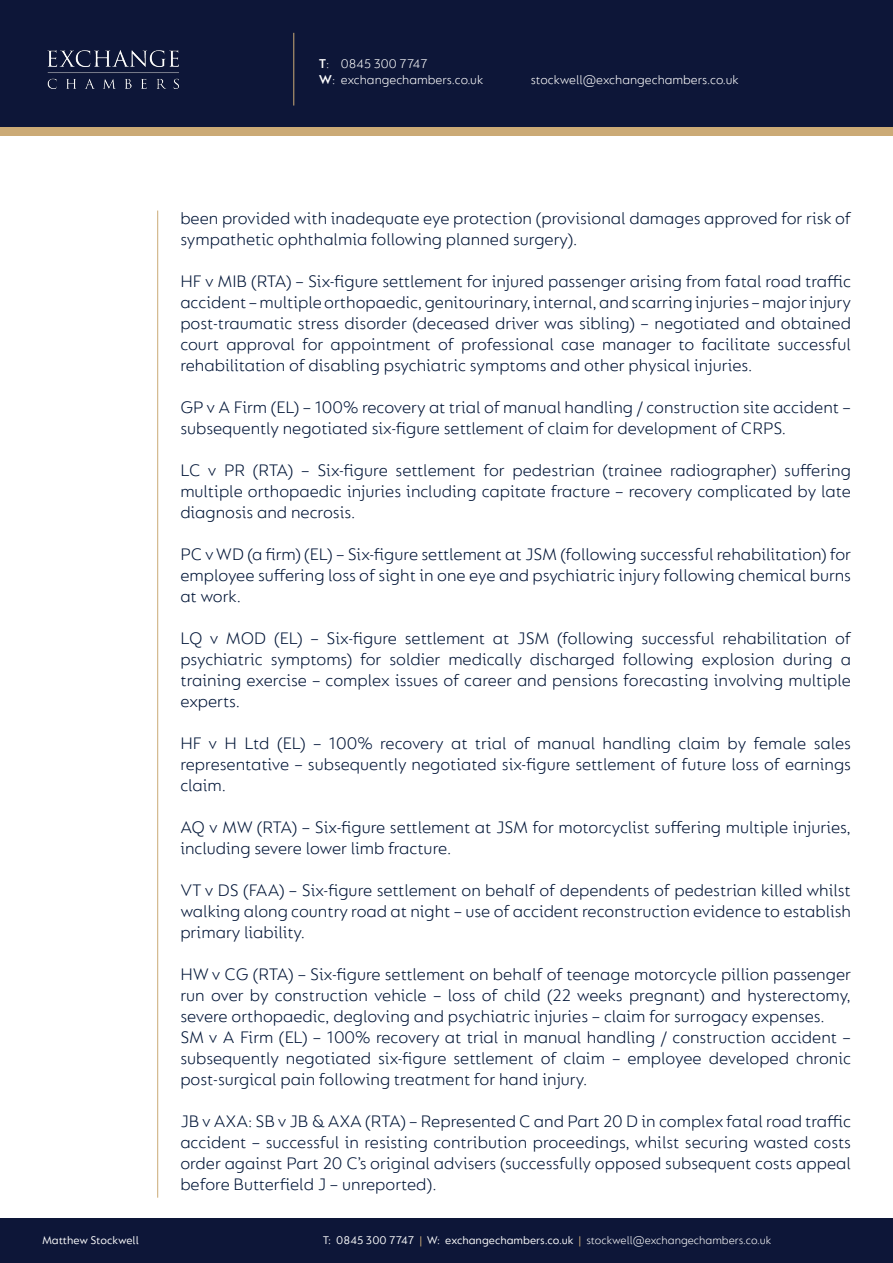
<style>
.page{position:relative;width:893px;height:1263px;background:#fff}
.page>*{position:absolute;margin:0;border:0;box-sizing:border-box;transform-origin:0 0}
.t1{font:300 18px/21px "FS Lucas";color:#001537;text-align:justify}
.t2{font:300 13.5px/16.2px "FS Lucas";color:#fff}
.t3{font:12px "FS Lucas";color:#fff}
.s1{font-weight:600}
.s2{color:#cbaa76}
.s3{font-weight:300}
</style>
<div class="page">
<div style="left:0;top:64px;width:893px;height:72px;background:#cbaa76"></div>
<div style="left:0;top:0;width:893px;height:127px;background:#0d1638"></div>
<div style="left:0;top:1219px;width:893px;height:44px;background:#0d1638"></div>
<img style="left:47px;top:50px;width:132px;height:39px">
<hr style="left:293px;top:33px;width:1px;height:73px;background:#cbaa76">
<hr style="left:157px;top:211px;width:1px;height:987px;background:#cbaa76">
<p class="t2" style="left:319px;top:55px;width:166px"><span class="s1">T</span>: 0845 300 7747<br><span class="s1">W</span>: exchangechambers.co.uk</p>
<p class="t2" style="left:531px;top:71px;width:209px">stockwell@exchangechambers.co.uk</p>
<p class="t3" style="left:42px;top:1233px;width:98px">Matthew Stockwell</p>
<p class="t1" style="left:180px;top:207px;width:672px">been provided with inadequate eye protection (provisional damages approved for risk of sympathetic ophthalmia following planned surgery).</p>
<p class="t1" style="left:180px;top:270px;width:672px">HF v MIB (RTA) – Six-figure settlement for injured passenger arising from fatal road traffic accident – multiple orthopaedic, genitourinary, internal, and scarring injuries – major injury post-traumatic stress disorder (deceased driver was sibling) – negotiated and obtained court approval for appointment of professional case manager to facilitate successful rehabilitation of disabling psychiatric symptoms and other physical injuries.</p>
<p class="t1" style="left:180px;top:396px;width:672px">GP v A Firm (EL) – 100% recovery at trial of manual handling / construction site accident – subsequently negotiated six-figure settlement of claim for development of CRPS.</p>
<p class="t1" style="left:180px;top:459px;width:672px">LC v PR (RTA) – Six-figure settlement for pedestrian (trainee radiographer) suffering multiple orthopaedic injuries including capitate fracture – recovery complicated by late diagnosis and necrosis.</p>
<p class="t1" style="left:180px;top:543px;width:672px">PC v WD (a firm) (EL) – Six-figure settlement at JSM (following successful rehabilitation) for employee suffering loss of sight in one eye and psychiatric injury following chemical burns at work.</p>
<p class="t1" style="left:180px;top:627px;width:672px">LQ v MOD (EL) – Six-figure settlement at JSM (following successful rehabilitation of psychiatric symptoms) for soldier medically discharged following explosion during a training exercise – complex issues of career and pensions forecasting involving multiple experts.</p>
<p class="t1" style="left:180px;top:732px;width:672px">HF v H Ltd (EL) – 100% recovery at trial of manual handling claim by female sales representative – subsequently negotiated six-figure settlement of future loss of earnings claim.</p>
<p class="t1" style="left:180px;top:816px;width:672px">AQ v MW (RTA) – Six-figure settlement at JSM for motorcyclist suffering multiple injuries, including severe lower limb fracture.</p>
<p class="t1" style="left:180px;top:879px;width:672px">VT v DS (FAA) – Six-figure settlement on behalf of dependents of pedestrian killed whilst walking along country road at night – use of accident reconstruction evidence to establish primary liability.</p>
<p class="t1" style="left:180px;top:963px;width:672px">HW v CG (RTA) – Six-figure settlement on behalf of teenage motorcycle pillion passenger run over by construction vehicle – loss of child (22 weeks pregnant) and hysterectomy, severe orthopaedic, degloving and psychiatric injuries – claim for surrogacy expenses.</p>
<p class="t1" style="left:180px;top:1026px;width:672px">SM v A Firm (EL) – 100% recovery at trial in manual handling / construction accident – subsequently negotiated six-figure settlement of claim – employee developed chronic post-surgical pain following treatment for hand injury.</p>
<p class="t1" style="left:180px;top:1110px;width:672px">JB v AXA: SB v JB &amp; AXA (RTA) – Represented C and Part 20 D in complex fatal road traffic accident – successful in resisting contribution proceedings, whilst securing wasted costs order against Part 20 C’s original advisers (successfully opposed subsequent costs appeal before Butterfield J – unreported).</p>
<p class="t3" style="left:323px;top:1233px;width:450px">T: 0845 300 7747 <span class="s2">|</span> W: exchangechambers.co.uk <span class="s2">|</span> <span class="s3">stockwell@exchangechambers.co.uk</span></p>
</div>
